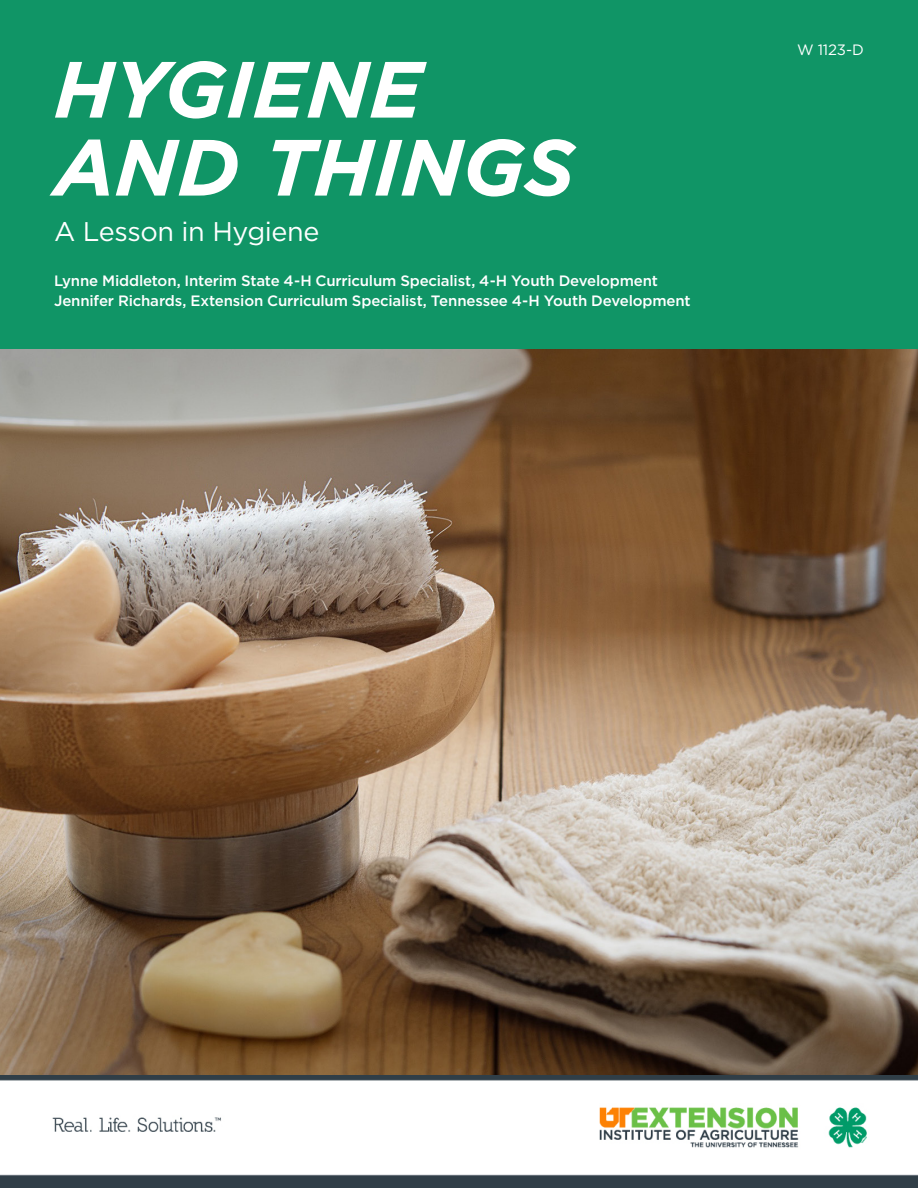
<style>
.page{position:relative;width:918px;height:1188px;background:#fff}
.page>*{position:absolute;margin:0;border:0;box-sizing:border-box;transform-origin:0 0}
.Cover-Title{font:italic 700 79.5px "Gotham";color:#fff}
.Cover-Subhead{font:27px "Gotham";letter-spacing:-.015em;color:#fff}
.Cover-Authors_and_Ti{font:500 15px "Gotham";letter-spacing:-.01em;color:#fff}
.Cover-PubNumber{font:15px "Gotham";color:#fff}
</style>
<div class="page">
<div style="left:0;top:0;width:918px;height:362px;background:#109566"></div>
<img style="left:0;top:349px;width:918px;height:839px">
<h1 class="Cover-Title" style="left:54px;top:37px;width:370px">HYGIENE</h1>
<h1 class="Cover-Title" style="left:54px;top:115px;width:522px">AND THINGS</h1>
<h2 class="Cover-Subhead" style="left:54px;top:215px;width:267px">A Lesson in Hygiene</h2>
<p class="Cover-Authors_and_Ti" style="left:54px;top:271px;width:606px">Lynne Middleton, Interim State 4-H Curriculum Specialist, 4-H Youth Development</p>
<p class="Cover-Authors_and_Ti" style="left:54px;top:291px;width:638px">Jennifer Richards, Extension Curriculum Specialist, Tennessee 4-H Youth Development</p>
<p class="Cover-PubNumber" style="left:797px;top:40px;width:68px">W 1123-D</p>
</div>
